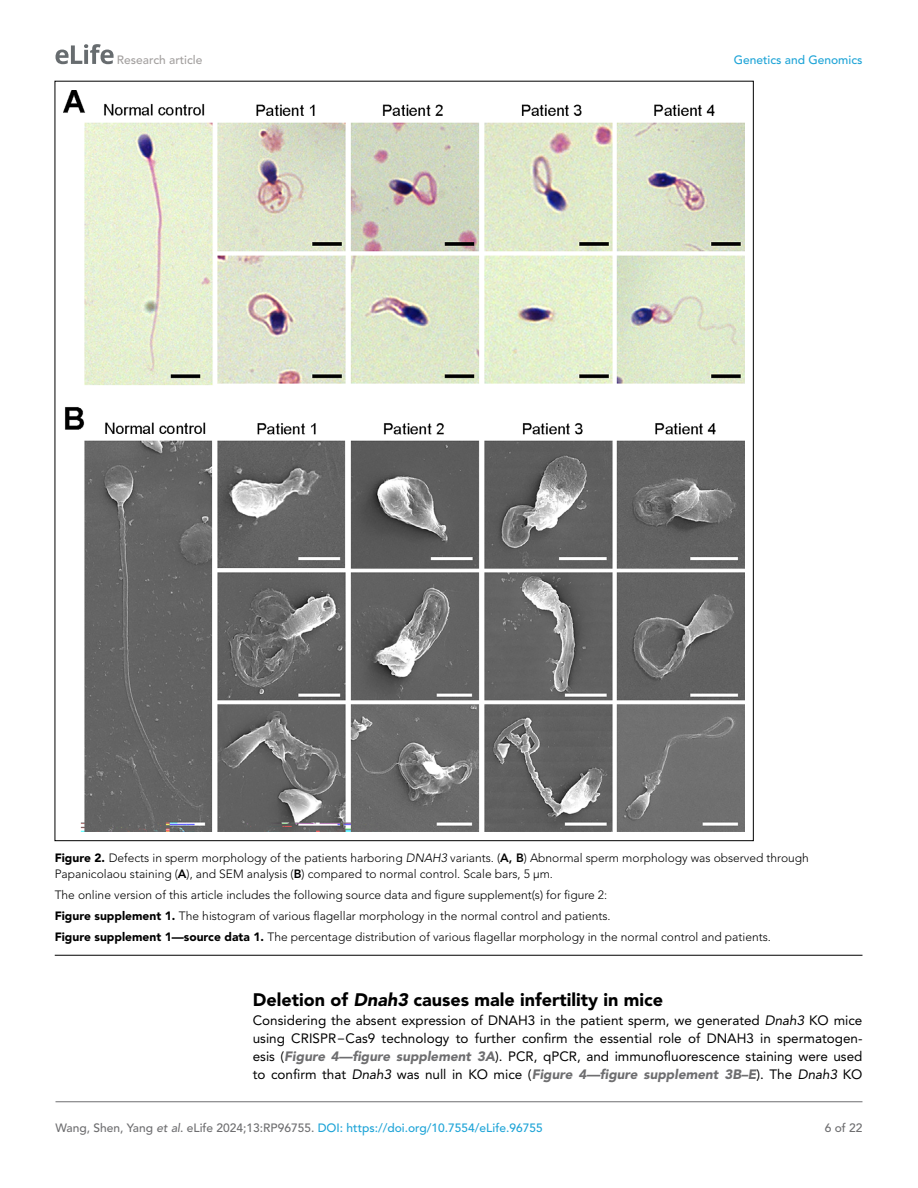
<style>
.page{position:relative;width:918px;height:1188px;background:#fff}
.page>*{position:absolute;margin:0;border:0;box-sizing:border-box;transform-origin:0 0}
.t1{font:900 18px "Avenir LT Std";color:#000}
.t2{font:13.5px/18px "Avenir LT Std";color:#000;text-align:justify}
.t3{font:300 12px/21px "Avenir LT Std";color:#000}
.t4{font:500 12px "Avenir LT Std";color:#1ea4d7}
.t5{font:500 12px "Avenir LT Std";color:#a3a09f}
.t6{font:500 12px "Avenir LT Std";color:#6e6e70}
.s1{font-weight:900}
.s2{font-style:italic}
.s3{font-weight:800}
.s4{font-weight:900;font-style:italic;color:#6e6e70}
.s5{color:#6e6e70}
.s6{font-style:italic;color:#6e6e70}
</style>
<div class="page">
<svg style="left:56px;top:44px;width:58px;height:20px"></svg>
<hr style="left:56px;top:1101px;width:806px;height:1px;background:#6e6e70">
<hr style="left:55px;top:955px;width:807px;height:1px;background:#000">
<img style="left:64px;top:90px;width:680px;height:742px">
<p class="t5" style="left:117px;top:53px;width:87px">Research article</p>
<p class="t4" style="left:734px;top:53px;width:130px">Genetics and Genomics</p>
<p class="t3" style="left:55px;top:850px;width:756px;line-height:16.5px"><span class="s1">Figure 2.</span> Defects in sperm morphology of the patients harboring <span class="s2">DNAH3</span> variants. (<span class="s3">A, B</span>) Abnormal sperm morphology was observed through<br>Papanicolaou staining (<span class="s3">A</span>), and SEM analysis (<span class="s3">B</span>) compared to normal control. Scale bars, 5 μm.</p>
<p class="t3" style="left:55px;top:885px;width:718px">The online version of this article includes the following source data and figure supplement(s) for figure 2:<br><span class="s1">Figure supplement 1.</span> The histogram of various flagellar morphology in the normal control and patients.<br><span class="s1">Figure supplement 1—source data 1.</span> The percentage distribution of various flagellar morphology in the normal control and patients.</p>
<h1 class="t1" style="left:253px;top:989px;width:412px">Deletion of <span class="s2">Dnah3</span> causes male infertility in mice</h1>
<p class="t2" style="left:253px;top:1012px;width:611px">Considering the absent expression of DNAH3 in the patient sperm, we generated <span class="s2">Dnah3</span> KO mice using CRISPR Cas9 technology to further confirm the essential role of DNAH3 in spermatogen&shy;esis (<span class="s4">Figure 4—figure supplement 3A</span>). PCR, qPCR, and immunofluorescence staining were used to confirm that <span class="s2">Dnah3</span> was null in KO mice (<span class="s4">Figure 4—figure supplement 3B–E</span>). The <span class="s2">Dnah3</span> KO</p>
<p class="t4" style="left:56px;top:1121px;width:489px"><span class="s5">Wang, Shen, Yang</span> <span class="s6">et al</span><span class="s5">. eLife 2024;13:RP96755.</span> DOI: https://doi.org/10.7554/eLife.96755</p>
<p class="t6" style="left:825px;top:1121px;width:39px">6 of 22</p>
</div>
